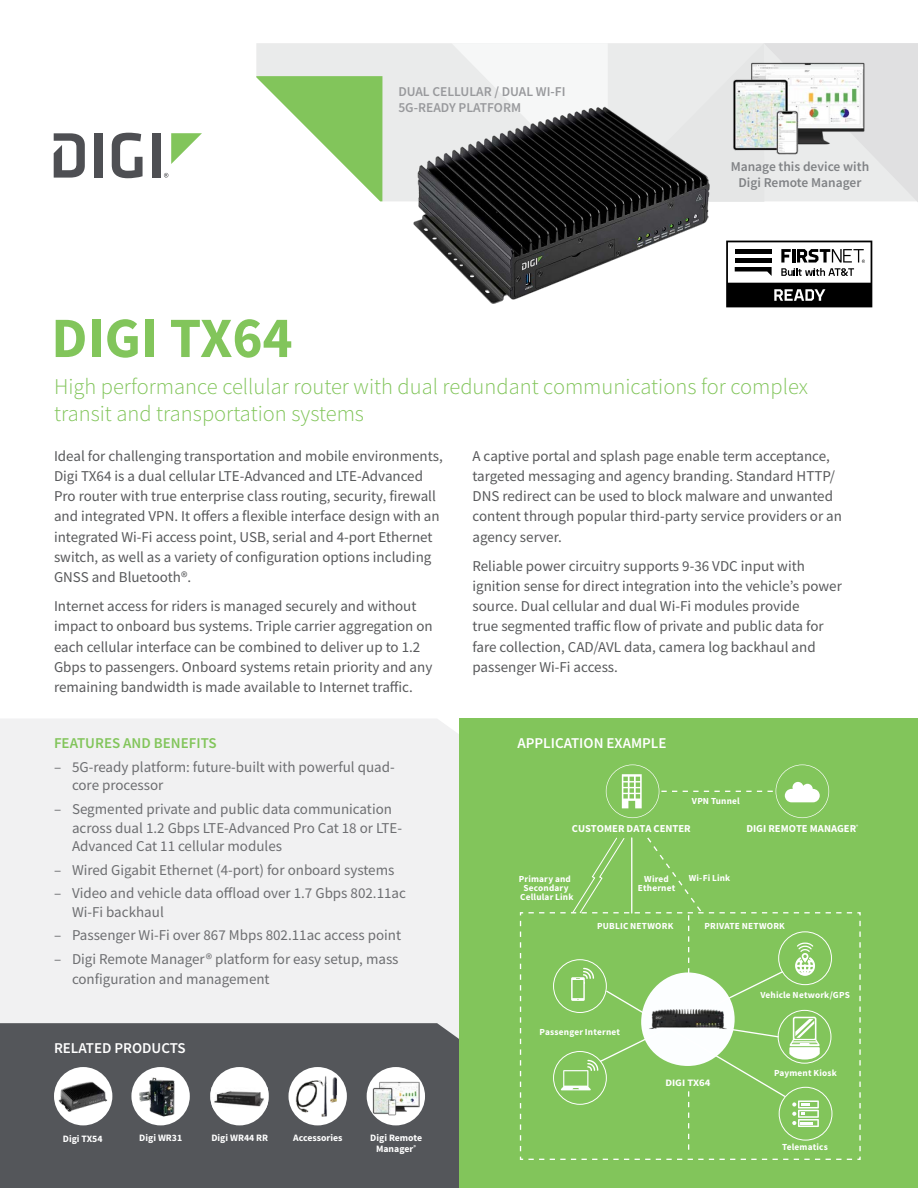
<style>
.page{position:relative;width:918px;height:1188px;background:#fff}
.page>*{position:absolute;margin:0;border:0;box-sizing:border-box;transform-origin:0 0}
.t1{font:700 57px "Source Sans Pro";color:#82c55b}
.Product_Description{font:300 22.5px/27px "Source Sans Pro";color:#82c55b}
.Body_Copy{font:15px/20.2px "Source Sans Pro";color:#58595b}
.Bullets{font:15px/18.8px "Source Sans Pro";color:#6d6e71}
.t2{font:600 15px "Source Sans Pro";color:#fff}
.t3{font:600 15px "Source Sans Pro";color:#82c55b}
.t4{font:600 13.5px/16.5px "Source Sans Pro";color:#98999c}
.t5{font:600 13.5px/16.5px "Source Sans Pro";color:#808285;text-align:center}
.t6{font:700 10.65px "Source Sans Pro";color:#fff}
.t7{font:700 9.9px "Source Sans Pro";color:#fff;scale:1.08 1}
.t8{font:700 9.75px/10.5px "Source Sans Pro";color:#fff;text-align:center}
.t9{font:700 9.3px/9.3px "Source Sans Pro";letter-spacing:.02em;color:#fff;text-align:center}
.t10{font:700 4.65px "Source Sans Pro";color:#fff}
</style>
<div class="page">
<div style="left:459px;top:718px;width:459px;height:470px;background:#82c55b"></div>
<div style="left:0;top:719px;width:459px;height:304px;background:#f1f1f2"></div>
<div style="left:0;top:1023px;width:459px;height:165px;background:#54565a"></div>
<div style="left:256px;top:43px;width:195px;height:158px;background:#eaebeb"></div>
<svg style="left:256px;top:76px;width:126px;height:125px"></svg>
<svg style="left:451px;top:43px;width:467px;height:159px"></svg>
<div style="left:94px;top:133px;width:8px;height:45px;background:#4e4f53"></div>
<svg style="left:112px;top:133px;width:31px;height:45px"></svg>
<div style="left:152px;top:133px;width:8px;height:45px;background:#4e4f53"></div>
<svg style="left:171px;top:133px;width:31px;height:31px"></svg>
<svg style="left:54px;top:133px;width:31px;height:45px"></svg>
<svg style="left:164px;top:173px;width:4px;height:5px"></svg>
<img style="left:731px;top:60px;width:135px;height:96px">
<div style="left:54px;top:1067px;width:58px;height:58px;background:#fff;border-radius:50%"></div>
<img style="left:58px;top:1080px;width:51px;height:32px">
<div style="left:289px;top:1067px;width:58px;height:58px;background:#fff;border-radius:50%"></div>
<svg style="left:293px;top:1074px;width:53px;height:51px"></svg>
<img style="left:294px;top:1073px;width:47px;height:47px">
<div style="left:210px;top:1067px;width:59px;height:58px;background:#fff;border-radius:50%"></div>
<img style="left:211px;top:1087px;width:57px;height:22px">
<svg style="left:519px;top:837px;width:342px;height:323px"></svg>
<svg style="left:606px;top:765px;width:223px;height:53px"></svg>
<img style="left:387px;top:92px;width:351px;height:216px">
<div style="left:367px;top:1067px;width:58px;height:58px;background:#fff;border-radius:50%"></div>
<div style="left:131px;top:1067px;width:59px;height:58px;background:#fff;border-radius:50%"></div>
<svg style="left:137px;top:1120px;width:46px;height:4px"></svg>
<img style="left:131px;top:1072px;width:59px;height:48px">
<img style="left:373px;top:1081px;width:47px;height:34px">
<svg style="left:726px;top:241px;width:146px;height:66px"></svg>
<p class="t1" style="left:51px;top:300px;width:243px">DIGI TX64</p>
<p class="t4" style="left:398px;top:83px;width:169px">DUAL CELLULAR / DUAL WI-FI<br>5G-READY PLATFORM</p>
<p class="t5" style="left:731px;top:158px;width:140px">Manage this device with<br>Digi Remote Manager</p>
<p class="Product_Description" style="left:54px;top:373px;width:756px">High performance cellular router with dual redundant communications for complex transit and transportation systems</p>
<p class="Body_Copy" style="left:54px;top:445px;width:390px">Ideal for challenging transportation and mobile environments, Digi TX64 is a dual cellular LTE-Advanced and LTE-Advanced Pro router with true enterprise class routing, security, firewall and integrated VPN. It offers a flexible interface design with an integrated Wi-Fi access point, USB, serial and 4-port Ethernet switch, as well as a variety of configuration options including GNSS and Bluetooth®.</p>
<p class="Body_Copy" style="left:54px;top:596px;width:380px">Internet access for riders is managed securely and without impact to onboard bus systems. Triple carrier aggregation on each cellular interface can be combined to deliver up to 1.2<br>Gbps to passengers. Onboard systems retain priority and any remaining bandwidth is made available to Internet traffic.</p>
<p class="t3" style="left:54px;top:734px;width:164px">FEATURES AND BENEFITS</p>
<p class="Bullets" style="left:72px;top:757px;width:324px;text-indent:-18px">– 5G-ready platform: future-built with powerful quad&shy;core processor</p>
<p class="Bullets" style="left:72px;top:799px;width:332px;text-indent:-18px">– Segmented private and public data communication across dual 1.2 Gbps LTE-Advanced Pro Cat 18 or LTE-<br>Advanced Cat 11 cellular modules</p>
<p class="Bullets" style="left:54px;top:860px;width:342px">– Wired Gigabit Ethernet (4-port) for onboard systems</p>
<p class="Bullets" style="left:72px;top:884px;width:336px;text-indent:-18px">– Video and vehicle data offload over 1.7 Gbps 802.11ac<br>Wi-Fi backhaul</p>
<p class="Bullets" style="left:54px;top:926px;width:349px">– Passenger Wi-Fi over 867 Mbps 802.11ac access point</p>
<p class="Bullets" style="left:72px;top:949px;width:328px;line-height:19.5px;text-indent:-18px">– Digi Remote Manager® platform for easy setup, mass configuration and management</p>
<p class="t2" style="left:54px;top:1038px;width:133px">RELATED PRODUCTS</p>
<p class="t8" style="left:63px;top:1133px;width:41px">Digi TX54</p>
<p class="t8" style="left:211px;top:1133px;width:58px">Digi WR44 RR</p>
<p class="t8" style="left:293px;top:1133px;width:51px">Accessories</p>
<p class="t8" style="left:370px;top:1133px;width:53px">Digi Remote<br>Manager<sup>®</sup></p>
<p class="t8" style="left:139px;top:1133px;width:44px">Digi WR31</p>
<p class="Body_Copy" style="left:472px;top:445px;width:371px">A captive portal and splash page enable term acceptance, targeted messaging and agency branding. Standard HTTP/ DNS redirect can be used to block malware and unwanted content through popular third-party service providers or an agency server.</p>
<p class="Body_Copy" style="left:472px;top:556px;width:371px">Reliable power circuitry supports 9-36 VDC input with ignition sense for direct integration into the vehicle’s power source. Dual cellular and dual Wi-Fi modules provide<br>true segmented traffic flow of private and public data for fare collection, CAD/AVL data, camera log backhaul and passenger Wi-Fi access.</p>
<p class="t2" style="left:518px;top:734px;width:151px">APPLICATION EXAMPLE</p>
<p class="t9" style="left:692px;top:796px;width:49px">VPN Tunnel</p>
<p class="t6" style="left:572px;top:821px;width:120px">CUSTOMER DATA CENTER</p>
<p class="t6" style="left:746px;top:821px;width:111px">DIGI REMOTE MANAGER</p>
<p class="t10" style="left:856px;top:823px;width:4px">®</p>
<p class="t9" style="left:519px;top:874px;width:56px">Primary and<br>Secondary<br>Cellular Link</p>
<p class="t9" style="left:644px;top:874px;width:26px">Wired</p>
<p class="t9" style="left:689px;top:873px;width:43px">Wi-Fi Link</p>
<p class="t9" style="left:638px;top:883px;width:39px">Ethernet</p>
<p class="t9" style="left:597px;top:921px;width:78px">PUBLIC NETWORK</p>
<p class="t9" style="left:705px;top:921px;width:82px">PRIVATE NETWORK</p>
<p class="t9" style="left:540px;top:1027px;width:82px">Passenger Internet</p>
<p class="t7" style="left:665px;top:1076px;width:43px">DIGI TX64</p>
<p class="t9" style="left:760px;top:990px;width:91px">Vehicle Network/GPS</p>
<p class="t9" style="left:774px;top:1068px;width:64px">Payment Kiosk</p>
<p class="t9" style="left:782px;top:1142px;width:47px">Telematics</p>
</div>
